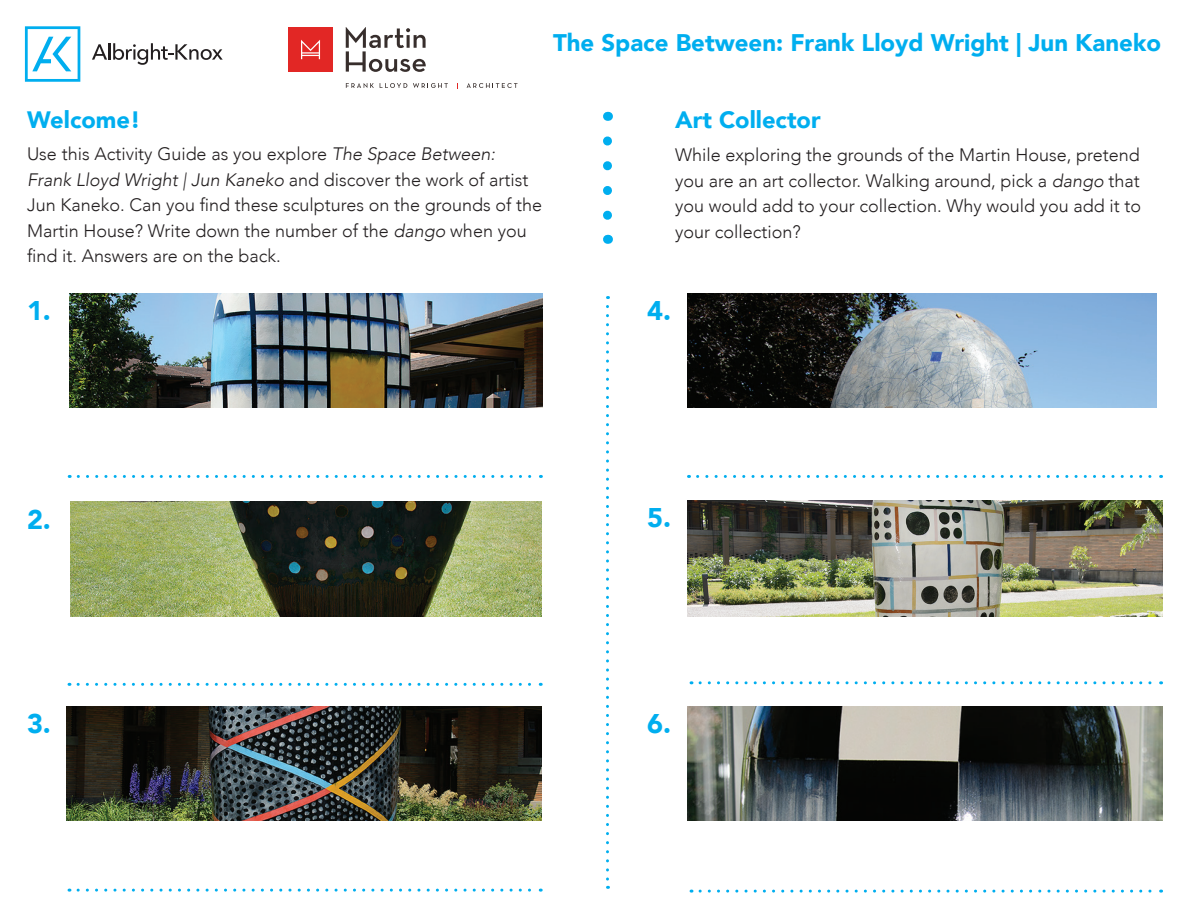
<style>
.page{position:relative;width:1188px;height:918px;background:#fff}
.page>*{position:absolute;margin:0;border:0;box-sizing:border-box;transform-origin:0 0}
.t1{font:900 27px "Avenir";color:#00aeef}
.t2{font:900 24px "Avenir";color:#00aeef}
.t3{font:900 23.7px "Avenir";color:#00aeef}
.t4{font:300 18px/25.5px "Avenir";color:#231f20}
.s1{font-style:italic}
</style>
<div class="page">
<svg style="left:603px;top:141px;width:9px;height:79px"></svg>
<svg style="left:606px;top:306px;width:3px;height:583px"></svg>
<img style="left:687px;top:706px;width:475px;height:114px">
<img style="left:70px;top:293px;width:472px;height:114px">
<img style="left:688px;top:293px;width:469px;height:114px">
<img style="left:66px;top:706px;width:476px;height:114px">
<img style="left:70px;top:502px;width:472px;height:114px">
<svg style="left:700px;top:681px;width:462px;height:3px"></svg>
<svg style="left:698px;top:475px;width:464px;height:3px"></svg>
<svg style="left:78px;top:475px;width:463px;height:3px"></svg>
<svg style="left:700px;top:890px;width:462px;height:3px"></svg>
<svg style="left:78px;top:683px;width:463px;height:3px"></svg>
<svg style="left:78px;top:889px;width:463px;height:3px"></svg>
<img style="left:687px;top:500px;width:475px;height:116px">
<svg style="left:92px;top:43px;width:131px;height:22px"></svg>
<svg style="left:25px;top:26px;width:55px;height:56px"></svg>
<svg style="left:346px;top:83px;width:28px;height:5px"></svg>
<svg style="left:380px;top:83px;width:27px;height:5px"></svg>
<svg style="left:467px;top:83px;width:51px;height:5px"></svg>
<svg style="left:413px;top:83px;width:35px;height:5px"></svg>
<svg style="left:346px;top:27px;width:80px;height:45px"></svg>
<div style="left:288px;top:27px;width:45px;height:45px;background:#e22725"></div>
<svg style="left:301px;top:40px;width:19px;height:19px"></svg>
<h2 class="t2" style="left:553px;top:22px;width:609px">The Space Between: Frank Lloyd Wright | Jun Kaneko</h2>
<h3 class="t3" style="left:27px;top:99px;width:115px">Welcome!</h3>
<p class="t4" style="left:27px;top:141px;width:517px">Use this Activity Guide as you explore <span class="s1">The Space Between:<br>Frank Lloyd Wright | Jun Kaneko</span> and discover the work of artist Jun Kaneko. Can you find these sculptures on the grounds of the Martin House? Write down the number of the <span class="s1">dango</span> when you find it. Answers are on the back.</p>
<p class="t4" style="left:675px;top:142px;width:468px;text-align:justify">While exploring the grounds of the Martin House, pretend you are an art collector. Walking around, pick a <span class="s1">dango</span> that you would add to your collection. Why would you add it to your collection?</p>
<h3 class="t3" style="left:675px;top:99px;width:147px">Art Collector</h3>
<h1 class="t1" style="left:27px;top:288px;width:25px">1.</h1>
<h1 class="t1" style="left:647px;top:288px;width:25px">4.</h1>
<h1 class="t1" style="left:27px;top:496px;width:25px">2.</h1>
<h1 class="t1" style="left:27px;top:701px;width:25px">3.</h1>
<h1 class="t1" style="left:647px;top:495px;width:25px">5.</h1>
<h1 class="t1" style="left:647px;top:701px;width:25px">6.</h1>
</div>
